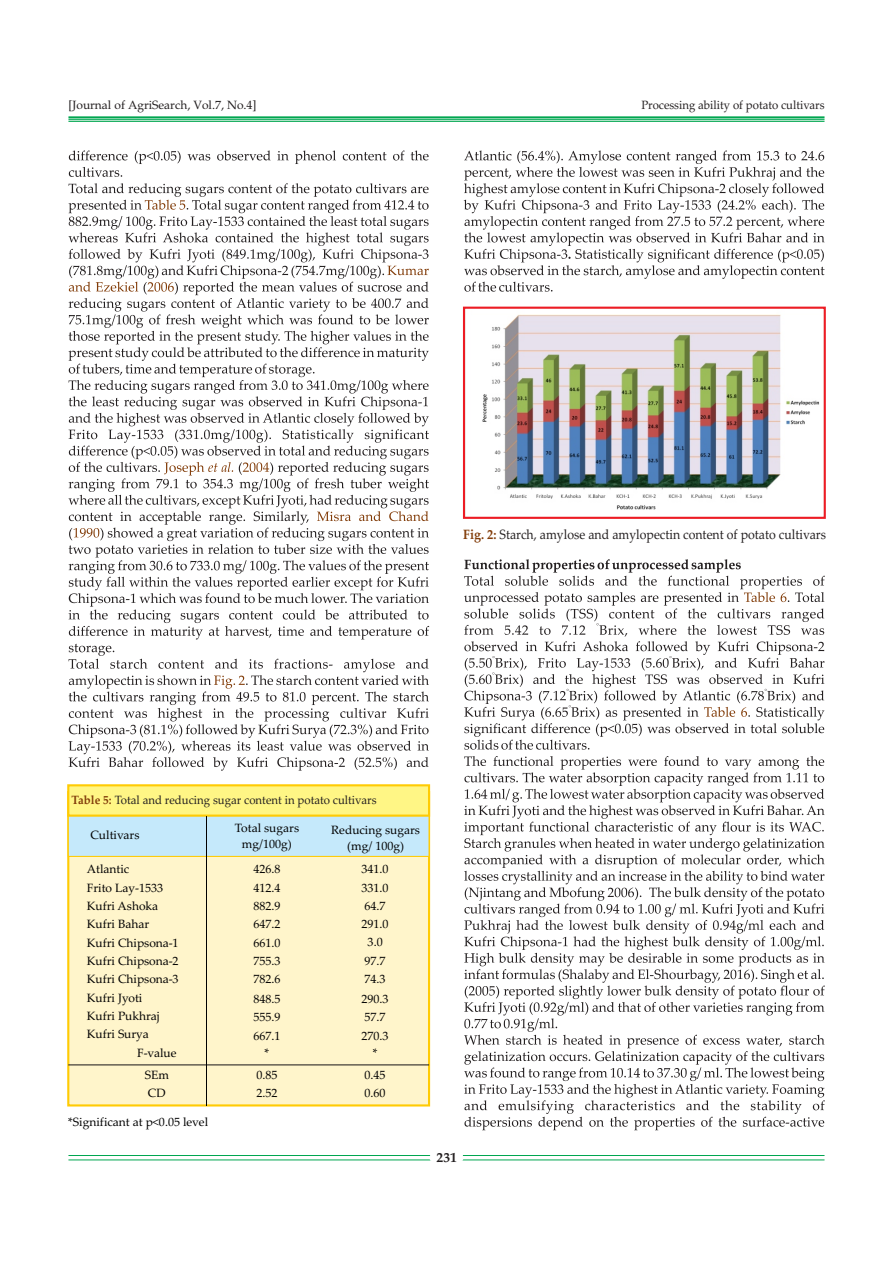
<style>
.page{position:relative;width:893px;height:1263px;background:#fff}
.page>*{position:absolute;margin:0;border:0;box-sizing:border-box;transform-origin:0 0}
.t1{font:13.5px "Palatino Linotype";color:#231f20;scale:.91 1}
.t2{font:700 13.5px "Palatino Linotype";color:#231f20}
.t3{font:12px/18.5px "Palatino Linotype";color:#000;text-align:center}
.t4{font:12px "Palatino Linotype";color:#231f20;scale:.95 1}
.t5{font:12px "Palatino";color:#231f20}
.s1{font-weight:700;color:#823d0a}
</style>
<div class="page">
<div style="left:67px;top:857px;width:364px;height:250px;background:#fff5cb"></div>
<svg style="left:67px;top:784px;width:364px;height:73px;background:#e0ebb9"></svg>
<hr style="left:68px;top:1064px;width:361px;height:1px;background:#231f20">
<hr style="left:207px;top:816px;width:1px;height:289px;background:#000">
<hr style="left:206px;top:816px;width:1px;height:289px;background:#000">
<hr style="left:68px;top:1155px;width:756px;height:1px;background:#00a650">
<hr style="left:68px;top:1159px;width:756px;height:1px;background:#00a650">
<div style="left:430px;top:1153px;width:33px;height:9px;background:#fff;border:1px solid #fff;border-radius:4px"></div>
<hr style="left:68px;top:116px;width:756px;height:2px;background:#00a650">
<hr style="left:68px;top:119px;width:756px;height:1px;background:#00a650">
<hr style="left:68px;top:121px;width:756px;height:1px;background:#00a650">
<svg style="left:68px;top:150px;width:361px;height:621px"></svg>
<svg style="left:74px;top:511px;width:355px;height:178px"></svg>
<svg style="left:464px;top:150px;width:361px;height:142px"></svg>
<img style="left:482px;top:314px;width:337px;height:196px">
<div style="left:463px;top:307px;width:363px;height:212px;border:2px solid #ed1c24"></div>
<svg style="left:464px;top:559px;width:361px;height:571px"></svg>
<p class="t5" style="left:68px;top:101px;width:190px">[Journal of AgriSearch, Vol.7, No.4]</p>
<p class="t4" style="left:641px;top:101px;width:194px">Processing ability of potato cultivars</p>
<p class="t1" style="left:463px;top:529px;width:400px"><span class="s1">Fig. 2:</span> Starch, amylose and amylopectin content of potato cultivars</p>
<p class="t4" style="left:72px;top:796px;width:322px"><span class="s1">Table 5:</span> Total and reducing sugar content in potato cultivars</p>
<p class="t3" style="left:90px;top:827px;width:51px">Cultivars</p>
<p class="t3" style="left:235px;top:821px;width:66px;line-height:16.2px">Total sugars mg/100g)</p>
<p class="t3" style="left:331px;top:823px;width:90px;line-height:16.2px">Reducing sugars (mg/ 100g)</p>
<p class="t3" style="left:87px;top:861px;width:44px">Atlantic</p>
<p class="t3" style="left:87px;top:880px;width:78px">Frito Lay-1533</p>
<p class="t3" style="left:87px;top:898px;width:73px">Kufri Ashoka</p>
<p class="t3" style="left:87px;top:916px;width:64px">Kufri Bahar</p>
<p class="t3" style="left:87px;top:935px;width:93px">Kufri Chipsona-1</p>
<p class="t3" style="left:87px;top:953px;width:93px">Kufri Chipsona-2</p>
<p class="t3" style="left:87px;top:971px;width:93px">Kufri Chipsona-3</p>
<p class="t3" style="left:87px;top:990px;width:57px">Kufri Jyoti</p>
<p class="t3" style="left:87px;top:1008px;width:75px">Kufri Pukhraj</p>
<p class="t3" style="left:87px;top:1026px;width:63px">Kufri Surya</p>
<p class="t3" style="left:137px;top:1045px;width:41px">F-value</p>
<p class="t3" style="left:145px;top:1067px;width:26px;text-align:left">SEm<br>CD</p>
<p class="t3" style="left:68px;top:1114px;width:141px">*Significant at p&lt;0.05 level</p>
<p class="t3" style="left:362px;top:861px;width:29px">341.0<br>331.0<br>64.7<br>291.0<br>3.0<br>97.7<br>74.3</p>
<p class="t3" style="left:362px;top:991px;width:29px">290.3<br>57.7<br>270.3 *</p>
<p class="t3" style="left:365px;top:1067px;width:23px;text-align:left">0.45<br>0.60</p>
<p class="t3" style="left:253px;top:861px;width:29px;text-align:justify">426.8<br>412.4<br>882.9<br>647.2<br>661.0<br>755.3<br>782.6</p>
<p class="t3" style="left:253px;top:991px;width:29px">848.5<br>555.9<br>667.1 *</p>
<p class="t3" style="left:256px;top:1067px;width:23px;text-align:left">0.85<br>2.52</p>
<p class="t2" style="left:437px;top:1152px;width:22px">231</p>
</div>
